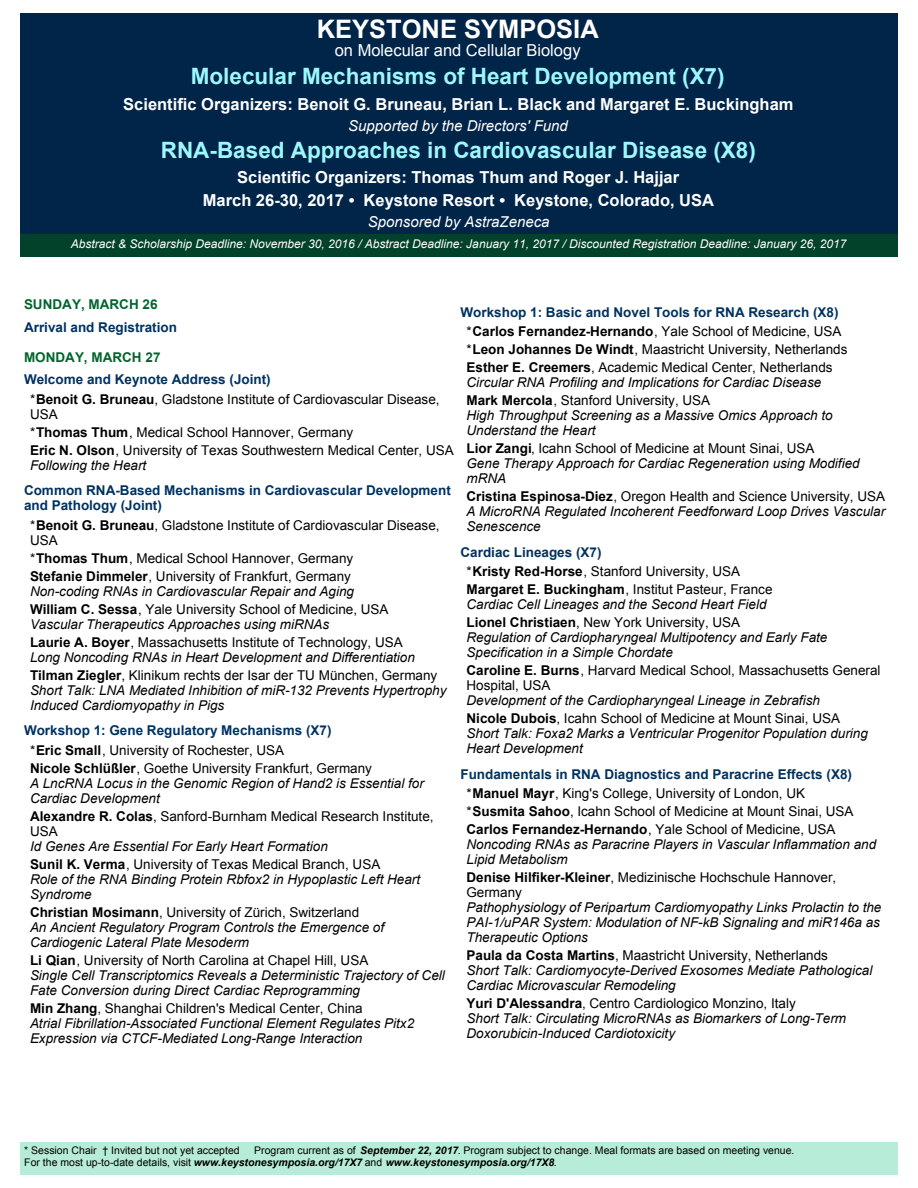
<style>
.page{position:relative;width:918px;height:1188px;background:#fff}
.page>*{position:absolute;margin:0;border:0;box-sizing:border-box;transform-origin:0 0}
.t1{font:700 25.5px "Arial";color:#fff}
.t2{font:700 22.5px "Arial";color:#9df7fd}
.t3{font:700 16.5px/22.5px "Arial";color:#fff;text-align:center}
.t4{font:16.5px "Arial";color:#fff}
.t5{font:italic 15px "Arial";color:#fff}
.t6{font:italic 13.5px/15px "Arial";color:#000}
.t7{font:13.5px/18px "Arial";color:#000}
.t8{font:700 13.5px/19.5px "Arial";color:#003260}
.t9{font:700 13.5px "Arial";color:#00652e}
.t10{font:italic 12px "Arial";color:#fff}
.t11{font:10.5px/12px "Arial";color:#000}
.s1{font-weight:700;color:#003260}
.s2{font-weight:700}
.s3{font-weight:700;font-style:normal}
.s4{font-style:normal}
.s5{font-weight:400;color:#000}
.s6{color:#000}
.s7{font-weight:700;font-style:italic}
</style>
<div class="page">
<div style="left:20px;top:1142px;width:877px;height:33px;background:#b7ecd8"></div>
<div style="left:20px;top:14px;width:877px;height:220px;background:#012548"></div>
<div style="left:20px;top:234px;width:877px;height:22px;background:#02412a"></div>
<h1 class="t1" style="left:317px;top:19px;width:283px">KEYSTONE SYMPOSIA</h1>
<p class="t4" style="left:335px;top:43px;width:247px">on Molecular and Cellular Biology</p>
<h2 class="t2" style="left:191px;top:68px;width:535px">Molecular Mechanisms of Heart Development (X7)</h2>
<p class="t3" style="left:123px;top:94px;width:672px">Scientific Organizers: Benoit G. Bruneau, Brian L. Black and Margaret E. Buckingham</p>
<p class="t5" style="left:348px;top:120px;width:221px">Supported by the Directors' Fund</p>
<h2 class="t2" style="left:161px;top:141px;width:597px">RNA-Based Approaches in Cardiovascular Disease (X8)</h2>
<p class="t3" style="left:203px;top:167px;width:513px">Scientific Organizers: Thomas Thum and Roger J. Hajjar<br>March 26-30, 2017 • Keystone Resort • Keystone, Colorado, USA</p>
<p class="t5" style="left:368px;top:216px;width:183px">Sponsored by AstraZeneca</p>
<p class="t10" style="left:71px;top:239px;width:777px">Abstract &amp; Scholarship Deadline: November 30, 2016 / Abstract Deadline: January 11, 2017 / Discounted Registration Deadline: January 26, 2017</p>
<p class="t9" style="left:24px;top:299px;width:135px">SUNDAY, MARCH 26</p>
<p class="t8" style="left:24px;top:318px;width:155px">Arrival and Registration</p>
<p class="t9" style="left:24px;top:352px;width:138px">MONDAY, MARCH 27</p>
<p class="t7" style="left:30px;top:371px;width:411px;line-height:19.5px;text-indent:-6px"><span class="s1">Welcome and Keynote Address (Joint)<br></span>*<span class="s2">Benoit G. Bruneau</span>, Gladstone Institute of Cardiovascular Disease,</p>
<p class="t7" style="left:30px;top:406px;width:425px">USA<br>*<span class="s2">Thomas Thum</span>, Medical School Hannover, Germany<br><span class="s2">Eric N. Olson</span>, University of Texas Southwestern Medical Center, USA</p>
<p class="t6" style="left:30px;top:458px;width:118px">Following the Heart</p>
<p class="t8" style="left:24px;top:484px;width:428px;line-height:15px">Common RNA-Based Mechanisms in Cardiovascular Development and Pathology (Joint)</p>
<p class="t7" style="left:30px;top:519px;width:411px;line-height:15px">*<span class="s2">Benoit G. Bruneau</span>, Gladstone Institute of Cardiovascular Disease,<br>USA</p>
<p class="t7" style="left:30px;top:550px;width:325px">*<span class="s2">Thomas Thum</span>, Medical School Hannover, Germany<br><span class="s2">Stefanie Dimmeler</span>, University of Frankfurt, Germany</p>
<p class="t6" style="left:30px;top:583px;width:360px;line-height:18px">Non-coding RNAs in Cardiovascular Repair and Aging<br><span class="s3">William C. Sessa</span><span class="s4">, Yale University School of Medicine, USA</span></p>
<p class="t6" style="left:30px;top:616px;width:374px;line-height:18px">Vascular Therapeutics Approaches using miRNAs<br><span class="s3">Laurie A. Boyer</span><span class="s4">, Massachusetts Institute of Technology, USA</span></p>
<p class="t6" style="left:30px;top:649px;width:409px;line-height:18px">Long Noncoding RNAs in Heart Development and Differentiation<br><span class="s3">Tilman Ziegler</span><span class="s4">, Klinikum rechts der Isar der TU München, Germany</span></p>
<p class="t6" style="left:30px;top:683px;width:418px">Short Talk: LNA Mediated Inhibition of miR-132 Prevents Hypertrophy<br>Induced Cardiomyopathy in Pigs</p>
<p class="t8" style="left:30px;top:722px;width:303px;text-indent:-6px">Workshop 1: Gene Regulatory Mechanisms (X7) <span class="s5">*</span><span class="s6">Eric Small</span><span class="s5">, University of Rochester, USA</span></p>
<p class="t6" style="left:30px;top:761px;width:395px"><span class="s3">Nicole Schlüßler</span><span class="s4">, Goethe University Frankfurt, Germany<br></span>A LncRNA Locus in the Genomic Region of Hand2 is Essential for<br>Cardiac Development</p>
<p class="t7" style="left:30px;top:810px;width:405px;line-height:15px"><span class="s2">Alexandre R. Colas</span>, Sanford-Burnham Medical Research Institute,<br>USA</p>
<p class="t6" style="left:30px;top:838px;width:352px;line-height:18px">Id Genes Are Essential For Early Heart Formation<br><span class="s3">Sunil K. Verma</span><span class="s4">, University of Texas Medical Branch, USA</span></p>
<p class="t6" style="left:30px;top:872px;width:392px">Role of the RNA Binding Protein Rbfox2 in Hypoplastic Left Heart<br>Syndrome</p>
<p class="t6" style="left:30px;top:905px;width:356px"><span class="s3">Christian Mosimann</span><span class="s4">, University of Zürich, Switzerland<br></span>An Ancient Regulatory Program Controls the Emergence of<br>Cardiogenic Lateral Plate Mesoderm</p>
<p class="t6" style="left:30px;top:953px;width:416px"><span class="s3">Li Qian</span><span class="s4">, University of North Carolina at Chapel Hill, USA<br></span>Single Cell Transcriptomics Reveals a Deterministic Trajectory of Cell<br>Fate Conversion during Direct Cardiac Reprogramming</p>
<p class="t6" style="left:30px;top:1001px;width:386px"><span class="s3">Min Zhang</span><span class="s4">, Shanghai Children's Medical Center, China<br></span>Atrial Fibrillation-Associated Functional Element Regulates Pitx2<br>Expression via CTCF-Mediated Long-Range Interaction</p>
<p class="t8" style="left:460px;top:303px;width:383px;text-align:center">Workshop 1: Basic and Novel Tools for RNA Research (X8) <span class="s5">*</span><span class="s6">Carlos Fernandez-Hernando</span><span class="s5">, Yale School of Medicine, USA</span></p>
<p class="t7" style="left:466px;top:342px;width:383px">*<span class="s2">Leon Johannes De Windt</span>, Maastricht University, Netherlands<br><span class="s2">Esther E. Creemers</span>, Academic Medical Center, Netherlands</p>
<p class="t6" style="left:466px;top:374px;width:356px;line-height:18px">Circular RNA Profiling and Implications for Cardiac Disease<br><span class="s3">Mark Mercola</span><span class="s4">, Stanford University, USA</span></p>
<p class="t6" style="left:466px;top:409px;width:368px">High Throughput Screening as a Massive Omics Approach to<br>Understand the Heart</p>
<p class="t6" style="left:466px;top:442px;width:395px"><span class="s3">Lior Zangi</span><span class="s4">, Icahn School of Medicine at Mount Sinai, USA<br></span>Gene Therapy Approach for Cardiac Regeneration using Modified mRNA</p>
<p class="t6" style="left:466px;top:490px;width:420px;text-align:justify"><span class="s3">Cristina Espinosa-Diez</span><span class="s4">, Oregon Health and Science University, USA </span>A MicroRNA Regulated Incoherent Feedforward Loop Drives Vascular Senescence</p>
<p class="t7" style="left:466px;top:543px;width:275px;line-height:19.5px;text-indent:-6px"><span class="s1">Cardiac Lineages (X7)<br></span>*<span class="s2">Kristy Red-Horse</span>, Stanford University, USA</p>
<p class="t6" style="left:466px;top:583px;width:308px"><span class="s3">Margaret E. Buckingham</span><span class="s4">, Institut Pasteur, France<br></span>Cardiac Cell Lineages and the Second Heart Field</p>
<p class="t6" style="left:466px;top:616px;width:362px"><span class="s3">Lionel Christiaen</span><span class="s4">, New York University, USA<br></span>Regulation of Cardiopharyngeal Multipotency and Early Fate<br>Specification in a Simple Chordate</p>
<p class="t7" style="left:466px;top:664px;width:416px;line-height:15px"><span class="s2">Caroline E. Burns</span>, Harvard Medical School, Massachusetts General<br>Hospital, USA</p>
<p class="t6" style="left:466px;top:692px;width:375px;line-height:18px">Development of the Cardiopharyngeal Lineage in Zebrafish<br><span class="s3">Nicole Dubois</span><span class="s4">, Icahn School of Medicine at Mount Sinai, USA</span></p>
<p class="t6" style="left:466px;top:727px;width:403px">Short Talk: Foxa2 Marks a Ventricular Progenitor Population during<br>Heart Development</p>
<p class="t8" style="left:466px;top:765px;width:387px;text-indent:-6px">Fundamentals in RNA Diagnostics and Paracrine Effects (X8) <span class="s5">*</span><span class="s6">Manuel Mayr</span><span class="s5">, King's College, University of London, UK</span></p>
<p class="t7" style="left:466px;top:804px;width:389px">*<span class="s2">Susmita Sahoo</span>, Icahn School of Medicine at Mount Sinai, USA<br><span class="s2">Carlos Fernandez-Hernando</span>, Yale School of Medicine, USA</p>
<p class="t6" style="left:466px;top:838px;width:411px">Noncoding RNAs as Paracrine Players in Vascular Inflammation and<br>Lipid Metabolism</p>
<p class="t7" style="left:466px;top:871px;width:371px;line-height:15px"><span class="s2">Denise Hilfiker-Kleiner</span>, Medizinische Hochschule Hannover,<br>Germany</p>
<p class="t6" style="left:466px;top:901px;width:416px;text-align:justify">Pathophysiology of Peripartum Cardiomyopathy Links Prolactin to the PAI-1/uPAR System: Modulation of NF-kB Signaling and miR146a as Therapeutic Options</p>
<p class="t6" style="left:466px;top:949px;width:407px"><span class="s3">Paula da Costa Martins</span><span class="s4">, Maastricht University, Netherlands<br></span>Short Talk: Cardiomyocyte-Derived Exosomes Mediate Pathological<br>Cardiac Microvascular Remodeling</p>
<p class="t6" style="left:466px;top:997px;width:381px"><span class="s3">Yuri D'Alessandra</span><span class="s4">, Centro Cardiologico Monzino, Italy<br></span>Short Talk: Circulating MicroRNAs as Biomarkers of Long-Term<br>Doxorubicin-Induced Cardiotoxicity</p>
<p class="t11" style="left:24px;top:1145px;width:217px">* Session Chair † Invited but not yet accepted</p>
<p class="t11" style="left:24px;top:1145px;width:772px;text-indent:230px">Program current as of <span class="s7">September 22, 2017</span>. Program subject to change. Meal formats are based on meeting venue.<br>For the most up-to-date details, visit <span class="s7">www.keystonesymposia.org/17X7</span> and <span class="s7">www.keystonesymposia.org/17X8</span>.</p>
</div>
